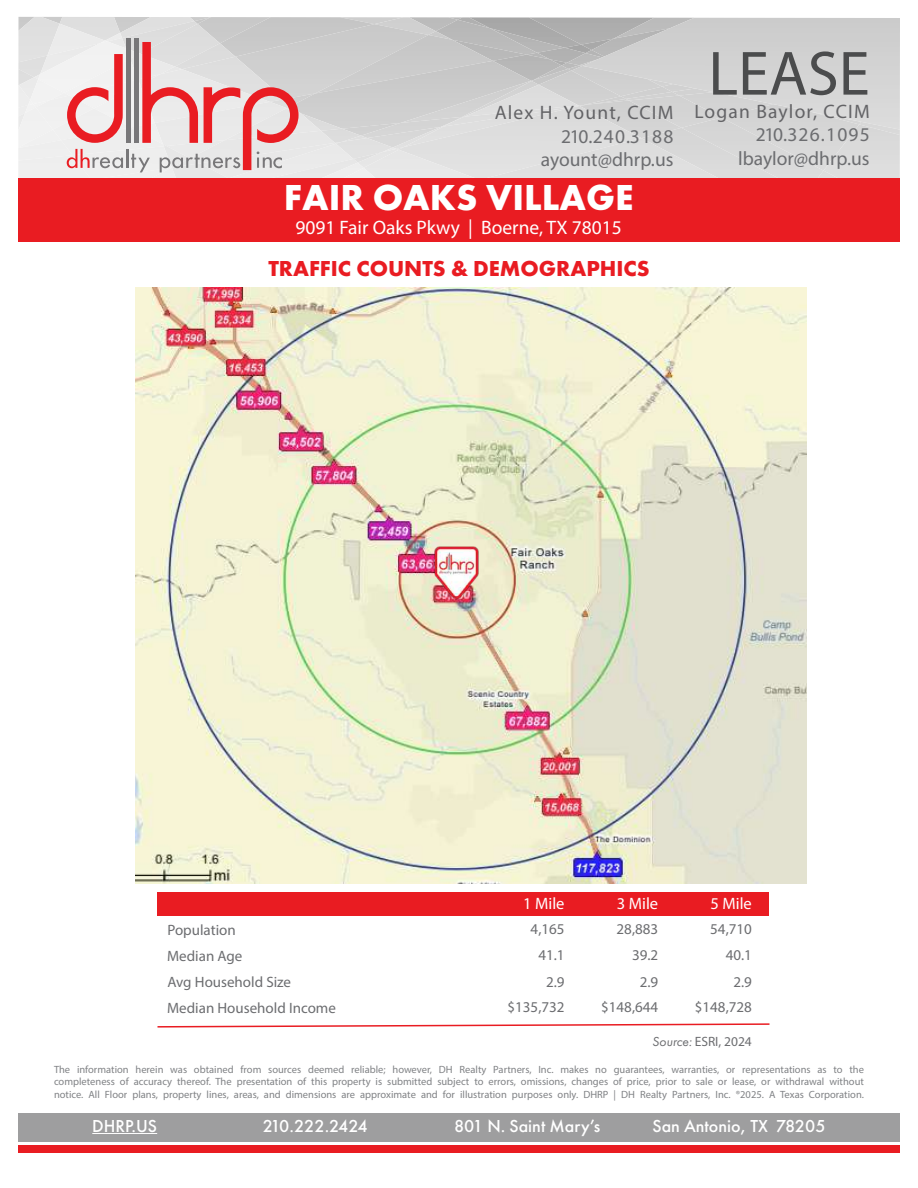
<style>
.page{position:relative;width:918px;height:1188px;background:#fff}
.page>*{position:absolute;margin:0;border:0;box-sizing:border-box;transform-origin:0 0}
.t1{font:63px "Myriad Pro";color:#4b4c4d}
.t2{font:700 37.5px "Futura PT";color:#fff}
.t3{font:700 22.5px "Futura PT";color:#e91c22}
.t4{font:19.5px/23.4px "Myriad Pro";color:#6c6d70;text-align:right}
.t5{font:19.5px "Myriad Pro";letter-spacing:.06em;color:#636366}
.t6{font:19.5px "Myriad Pro";color:#fff}
.t7{font:500 18px "Futura PT";color:#fff}
.t8{font:500 18px "Futura PT";letter-spacing:-.07em;color:#fff}
.t9{font:16.5px "Myriad Pro";color:#fff}
.t10{font:15px/26.5px "Myriad Pro";color:#6c6d70;text-align:right}
.t11{font:13.5px "Myriad Pro";color:#6c6d70}
.t12{font:10.5px/12.6px "Myriad Pro";color:#808285;text-align:justify}
.s1{font-family:"Futura PT";font-style:italic}
</style>
<div class="page">
<svg style="left:18px;top:17px;width:882px;height:162px;background:#d7cece"></svg>
<div style="left:18px;top:1114px;width:882px;height:28px;background:#9e9e9f"></div>
<div style="left:18px;top:1145px;width:882px;height:8px;background:#e91c22"></div>
<div style="left:18px;top:179px;width:882px;height:63px;background:#e91c22"></div>
<hr style="left:92px;top:1133px;width:65px;height:1px;background:#fff">
<div style="left:158px;top:893px;width:612px;height:23px;background:#e91c22"></div>
<svg style="left:157px;top:1023px;width:613px;height:5px"></svg>
<img style="left:135px;top:288px;width:671px;height:596px">
<img style="left:429px;top:547px;width:53px;height:51px">
<h3 class="t5" style="left:495px;top:101px;width:180px">Alex H. Yount, CCIM</h3>
<h3 class="t4" style="left:541px;top:124px;width:134px">210.240.3188 ayount@dhrp.us</h3>
<h2 class="t2" style="left:284px;top:174px;width:351px">FAIR OAKS VILLAGE</h2>
<h3 class="t6" style="left:295px;top:215px;width:328px">9091 Fair Oaks Pkwy | Boerne, TX 78015</h3>
<h3 class="t3" style="left:268px;top:254px;width:383px">TRAFFIC COUNTS &amp; DEMOGRAPHICS</h3>
<h1 class="t1" style="left:708px;top:35px;width:163px">LEASE</h1>
<h3 class="t5" style="left:695px;top:99px;width:177px">Logan Baylor, CCIM</h3>
<h3 class="t4" style="left:738px;top:123px;width:133px">210.326.1095 lbaylor@dhrp.us</h3>
<h3 class="t9" style="left:523px;top:894px;width:43px">1 Mile</h3>
<h3 class="t9" style="left:617px;top:894px;width:43px">3 Mile</h3>
<h3 class="t9" style="left:710px;top:894px;width:43px">5 Mile</h3>
<h3 class="t10" style="left:167px;top:917px;width:170px;line-height:26px;text-align:left">Population<br>Median Age<br>Avg Household Size<br>Median Household Income</h3>
<h3 class="t10" style="left:531px;top:916px;width:35px">4,165<br>41.1<br>2.9</h3>
<h3 class="t10" style="left:508px;top:994px;width:58px">$135,732</h3>
<h3 class="t10" style="left:617px;top:916px;width:43px">28,883<br>39.2<br>2.9</h3>
<h3 class="t10" style="left:601px;top:994px;width:58px">$148,644</h3>
<h3 class="t10" style="left:710px;top:916px;width:43px">54,710<br>40.1<br>2.9</h3>
<h3 class="t10" style="left:695px;top:994px;width:58px">$148,728</h3>
<p class="t11" style="left:652px;top:1033px;width:101px"><span class="s1">Source:</span> ESRI, 2024</p>
<p class="t12" style="left:54px;top:1063px;width:812px">The information herein was obtained from sources deemed reliable; however, DH Realty Partners, Inc. makes no guarantees, warranties, or representations as to the completeness of accuracy thereof. The presentation of this property is submitted subject to errors, omissions, changes of price, prior to sale or lease, or withdrawal without notice. All Floor plans, property lines, areas, and dimensions are approximate and for illustration purposes only. DHRP | DH Realty Partners, Inc. ®2025. A Texas Corporation.</p>
<h3 class="t7" style="left:92px;top:1115px;width:66px">DHRP.US</h3>
<h3 class="t8" style="left:263px;top:1115px;width:106px">210.222.2424</h3>
<h3 class="t7" style="left:454px;top:1115px;width:148px">801 N. Saint Mary’s</h3>
<h3 class="t7" style="left:652px;top:1115px;width:175px">San Antonio, TX 78205</h3>
</div>
